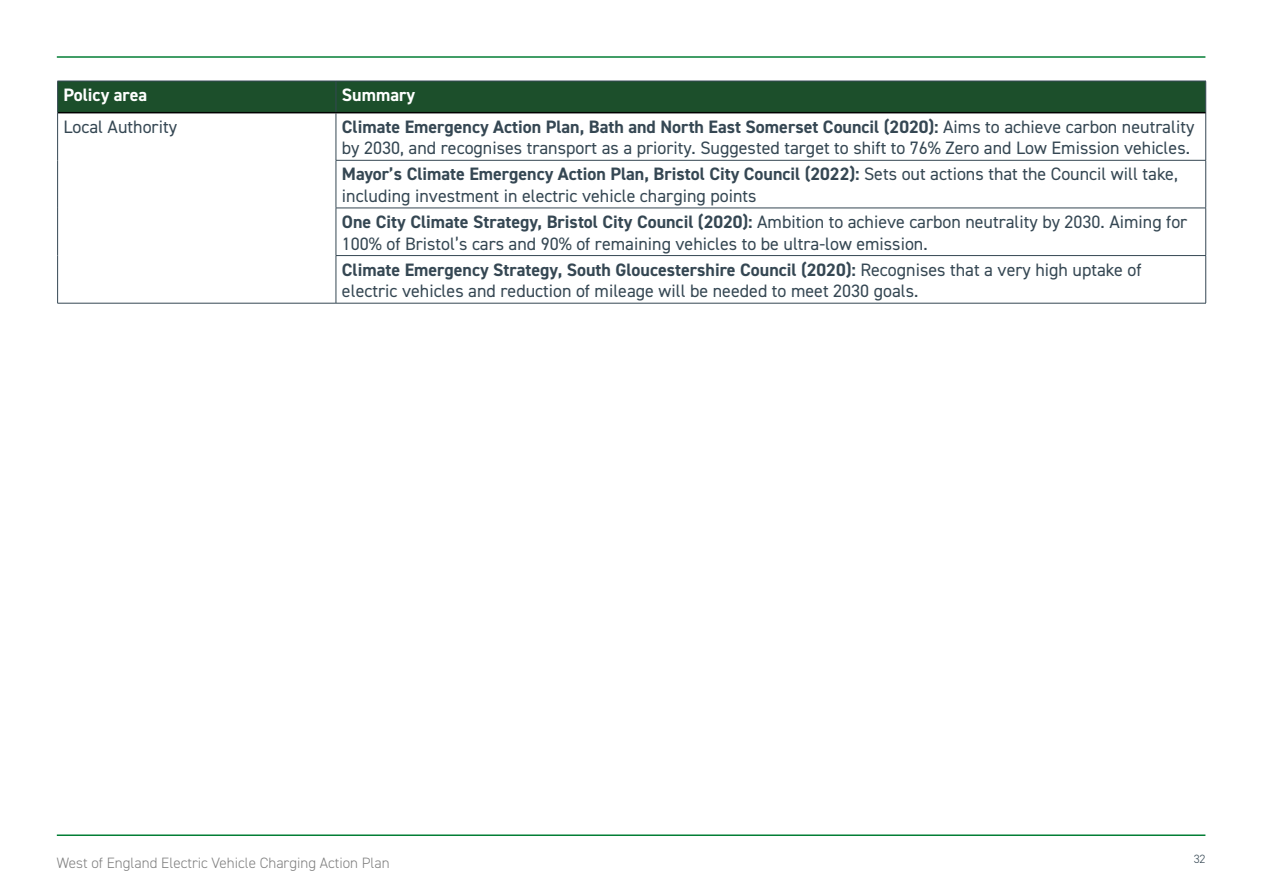
<style>
.page{position:relative;width:1263px;height:893px;background:#fff}
.page>*{position:absolute;margin:0;border:0;box-sizing:border-box;transform-origin:0 0}
.Body{font:18px/21.6px "DIN2014";color:#354753}
.t1{font:700 18px "DIN2014";color:#fff}
.t2{font:300 15px "DIN2014";color:#808080}
.t3{font:300 12px "DIN2014";color:#354753}
.s1{font-weight:700}
</style>
<div class="page">
<hr style="left:57px;top:56px;width:1148px;height:2px;background:#037e35">
<hr style="left:57px;top:834px;width:1148px;height:2px;background:#037e35">
<div style="left:58px;top:82px;width:1147px;height:30px;background:#1c4f2b"></div>
<hr style="left:336px;top:81px;width:1px;height:31px;background:#354753">
<hr style="left:1205px;top:81px;width:1px;height:32px;background:#354753">
<hr style="left:336px;top:113px;width:1px;height:47px;background:#354753">
<hr style="left:1205px;top:113px;width:1px;height:47px;background:#354753">
<hr style="left:336px;top:160px;width:870px;height:1px;background:#354753">
<hr style="left:336px;top:161px;width:1px;height:47px;background:#354753">
<hr style="left:1205px;top:161px;width:1px;height:47px;background:#354753">
<hr style="left:336px;top:208px;width:870px;height:1px;background:#354753">
<hr style="left:336px;top:208px;width:1px;height:47px;background:#354753">
<hr style="left:1205px;top:208px;width:1px;height:47px;background:#354753">
<hr style="left:336px;top:255px;width:870px;height:1px;background:#354753">
<hr style="left:336px;top:256px;width:1px;height:47px;background:#354753">
<hr style="left:1205px;top:256px;width:1px;height:47px;background:#354753">
<hr style="left:57px;top:303px;width:279px;height:1px;background:#354753">
<hr style="left:336px;top:303px;width:870px;height:1px;background:#354753">
<hr style="left:58px;top:112px;width:278px;height:1px;background:#000">
<hr style="left:336px;top:112px;width:869px;height:1px;background:#000">
<hr style="left:57px;top:81px;width:279px;height:1px;background:#354753">
<hr style="left:57px;top:81px;width:1px;height:32px;background:#354753">
<hr style="left:336px;top:81px;width:870px;height:1px;background:#354753">
<hr style="left:57px;top:113px;width:1px;height:47px;background:#354753">
<hr style="left:57px;top:160px;width:1px;height:48px;background:#354753">
<hr style="left:57px;top:208px;width:1px;height:48px;background:#354753">
<hr style="left:57px;top:256px;width:1px;height:47px;background:#354753">
<p class="t1" style="left:64px;top:83px;width:85px">Policy area</p>
<p class="t1" style="left:342px;top:83px;width:75px">Summary</p>
<p class="Body" style="left:64px;top:115px;width:115px">Local Authority</p>
<p class="Body" style="left:342px;top:115px;width:854px"><span class="s1">Climate Emergency Action Plan, Bath and North East Somerset Council (2020):</span> Aims to achieve carbon neutrality by 2030, and recognises transport as a priority. Suggested target to shift to 76% Zero and Low Emission vehicles.</p>
<p class="Body" style="left:342px;top:163px;width:837px"><span class="s1">Mayor’s Climate Emergency Action Plan, Bristol City Council (2022):</span> Sets out actions that the Council will take, including investment in electric vehicle charging points</p>
<p class="Body" style="left:342px;top:211px;width:847px"><span class="s1">One City Climate Strategy, Bristol City Council (2020):</span> Ambition to achieve carbon neutrality by 2030. Aiming for<br>100% of Bristol’s cars and 90% of remaining vehicles to be ultra-low emission.</p>
<p class="Body" style="left:342px;top:258px;width:801px"><span class="s1">Climate Emergency Strategy, South Gloucestershire Council (2020):</span> Recognises that a very high uptake of electric vehicles and reduction of mileage will be needed to meet 2030 goals.</p>
<p class="t2" style="left:57px;top:853px;width:334px">West of England Electric Vehicle Charging Action Plan</p>
<p class="t3" style="left:1194px;top:852px;width:13px">32</p>
</div>
